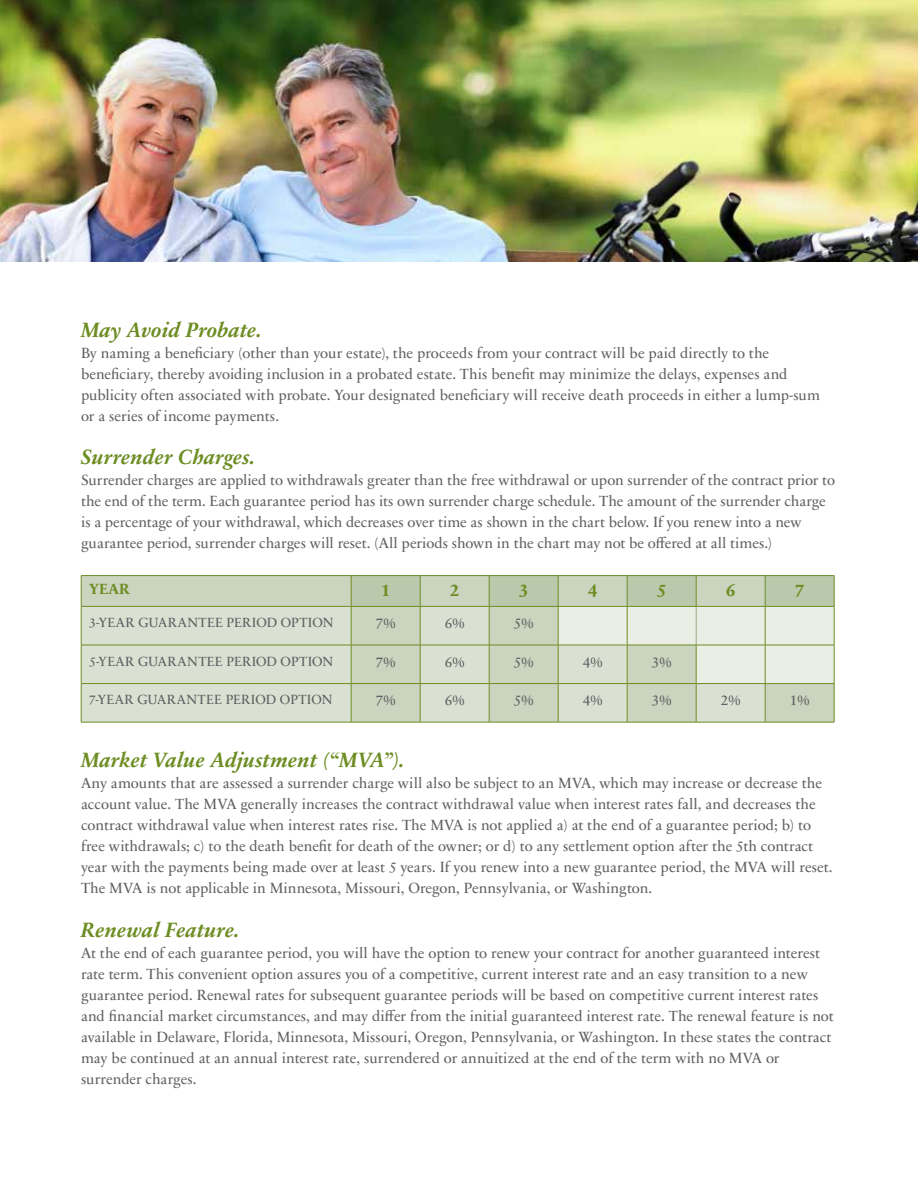
<style>
.page{position:relative;width:918px;height:1188px;background:#fff}
.page>*{position:absolute;margin:0;border:0;box-sizing:border-box;transform-origin:0 0}
.t1{font:italic 700 21px "Sabon Next LT";letter-spacing:.01em;color:#6d8d23}
.t2{font:700 18px "Sabon Next LT";color:#6d8d23}
.t3{font:15px/21px "Sabon Next LT";color:#5f6062}
.t4{font:700 15px "Sabon Next LT";color:#6d8d23}
.t5{font:13.5px "Sabon Next LT";color:#5f6062}
</style>
<div class="page">
<img style="left:0;top:0;width:918px;height:262px">
<div style="left:82px;top:576px;width:752px;height:146px;background:#cad4be"></div>
<svg style="left:82px;top:607px;width:683px;height:115px;background:#d6ddcc"></svg>
<svg style="left:352px;top:576px;width:482px;height:107px;background:#d2dbc8"></svg>
<hr style="left:627px;top:607px;width:1px;height:38px;background:#6d8d23">
<hr style="left:696px;top:607px;width:1px;height:38px;background:#95aa7d">
<hr style="left:558px;top:606px;width:69px;height:1px;background:#6d8d23">
<hr style="left:558px;top:607px;width:1px;height:38px;background:#6d8d23">
<hr style="left:627px;top:606px;width:69px;height:1px;background:#6d8d23">
<hr style="left:696px;top:606px;width:69px;height:1px;background:#6d8d23">
<hr style="left:765px;top:606px;width:69px;height:1px;background:#6d8d23">
<hr style="left:834px;top:607px;width:1px;height:38px;background:#6d8d23">
<hr style="left:558px;top:645px;width:69px;height:1px;background:#6d8d23">
<hr style="left:627px;top:645px;width:69px;height:1px;background:#6d8d23">
<hr style="left:696px;top:645px;width:69px;height:1px;background:#6d8d23">
<hr style="left:765px;top:645px;width:69px;height:1px;background:#6d8d23">
<hr style="left:81px;top:575px;width:270px;height:1px;background:#6d8d23">
<hr style="left:81px;top:576px;width:1px;height:30px;background:#6d8d23">
<hr style="left:351px;top:575px;width:69px;height:1px;background:#6d8d23">
<hr style="left:351px;top:576px;width:1px;height:30px;background:#6d8d23">
<hr style="left:420px;top:575px;width:69px;height:1px;background:#6d8d23">
<hr style="left:420px;top:576px;width:1px;height:30px;background:#6d8d23">
<hr style="left:489px;top:575px;width:69px;height:1px;background:#6d8d23">
<hr style="left:489px;top:576px;width:1px;height:30px;background:#6d8d23">
<hr style="left:558px;top:575px;width:69px;height:1px;background:#6d8d23">
<hr style="left:558px;top:576px;width:1px;height:30px;background:#6d8d23">
<hr style="left:627px;top:575px;width:69px;height:1px;background:#6d8d23">
<hr style="left:627px;top:576px;width:1px;height:30px;background:#6d8d23">
<hr style="left:696px;top:575px;width:69px;height:1px;background:#6d8d23">
<hr style="left:696px;top:576px;width:1px;height:30px;background:#6d8d23">
<hr style="left:765px;top:575px;width:69px;height:1px;background:#6d8d23">
<hr style="left:765px;top:576px;width:1px;height:30px;background:#6d8d23">
<hr style="left:834px;top:576px;width:1px;height:30px;background:#6d8d23">
<hr style="left:81px;top:606px;width:270px;height:1px;background:#6d8d23">
<hr style="left:81px;top:607px;width:1px;height:38px;background:#6d8d23">
<hr style="left:351px;top:606px;width:69px;height:1px;background:#6d8d23">
<hr style="left:351px;top:607px;width:1px;height:38px;background:#6d8d23">
<hr style="left:420px;top:606px;width:69px;height:1px;background:#6d8d23">
<hr style="left:420px;top:607px;width:1px;height:38px;background:#6d8d23">
<hr style="left:489px;top:606px;width:69px;height:1px;background:#6d8d23">
<hr style="left:489px;top:607px;width:1px;height:38px;background:#6d8d23">
<hr style="left:765px;top:607px;width:1px;height:38px;background:#6d8d23">
<hr style="left:81px;top:645px;width:270px;height:1px;background:#6d8d23">
<hr style="left:81px;top:645px;width:1px;height:38px;background:#6d8d23">
<hr style="left:351px;top:645px;width:69px;height:1px;background:#6d8d23">
<hr style="left:351px;top:645px;width:1px;height:38px;background:#6d8d23">
<hr style="left:420px;top:645px;width:69px;height:1px;background:#6d8d23">
<hr style="left:420px;top:645px;width:1px;height:38px;background:#6d8d23">
<hr style="left:489px;top:645px;width:69px;height:1px;background:#6d8d23">
<hr style="left:489px;top:645px;width:1px;height:38px;background:#6d8d23">
<hr style="left:558px;top:645px;width:1px;height:38px;background:#6d8d23">
<hr style="left:627px;top:645px;width:1px;height:38px;background:#6d8d23">
<hr style="left:696px;top:645px;width:1px;height:38px;background:#6d8d23">
<hr style="left:765px;top:645px;width:1px;height:38px;background:#6d8d23">
<hr style="left:834px;top:645px;width:1px;height:38px;background:#6d8d23">
<hr style="left:81px;top:683px;width:270px;height:1px;background:#6d8d23">
<hr style="left:81px;top:684px;width:1px;height:38px;background:#6d8d23">
<hr style="left:351px;top:683px;width:69px;height:1px;background:#6d8d23">
<hr style="left:351px;top:684px;width:1px;height:38px;background:#6d8d23">
<hr style="left:420px;top:683px;width:69px;height:1px;background:#6d8d23">
<hr style="left:420px;top:684px;width:1px;height:38px;background:#6d8d23">
<hr style="left:489px;top:683px;width:69px;height:1px;background:#6d8d23">
<hr style="left:489px;top:684px;width:1px;height:38px;background:#6d8d23">
<hr style="left:558px;top:683px;width:69px;height:1px;background:#6d8d23">
<hr style="left:558px;top:684px;width:1px;height:38px;background:#6d8d23">
<hr style="left:627px;top:683px;width:69px;height:1px;background:#6d8d23">
<hr style="left:627px;top:684px;width:1px;height:38px;background:#6d8d23">
<hr style="left:696px;top:683px;width:69px;height:1px;background:#6d8d23">
<hr style="left:696px;top:684px;width:1px;height:38px;background:#6d8d23">
<hr style="left:765px;top:683px;width:69px;height:1px;background:#6d8d23">
<hr style="left:765px;top:684px;width:1px;height:38px;background:#6d8d23">
<hr style="left:834px;top:684px;width:1px;height:38px;background:#6d8d23">
<hr style="left:81px;top:722px;width:270px;height:1px;background:#6d8d23">
<hr style="left:351px;top:722px;width:69px;height:1px;background:#6d8d23">
<hr style="left:420px;top:722px;width:69px;height:1px;background:#6d8d23">
<hr style="left:489px;top:722px;width:69px;height:1px;background:#6d8d23">
<hr style="left:558px;top:722px;width:69px;height:1px;background:#6d8d23">
<hr style="left:627px;top:722px;width:69px;height:1px;background:#6d8d23">
<hr style="left:696px;top:722px;width:69px;height:1px;background:#6d8d23">
<hr style="left:765px;top:722px;width:69px;height:1px;background:#6d8d23">
<h1 class="t1" style="left:81px;top:317px;width:182px">May Avoid Probate.</h1>
<p class="t3" style="left:81px;top:343px;width:741px">By naming a beneficiary (other than your estate), the proceeds from your contract will be paid directly to the beneficiary, thereby avoiding inclusion in a probated estate. This benefit may minimize the delays, expenses and publicity often associated with probate. Your designated beneficiary will receive death proceeds in either a lump-sum or a series of income payments.</p>
<h1 class="t1" style="left:81px;top:445px;width:176px">Surrender Charges.</h1>
<p class="t3" style="left:81px;top:470px;width:756px">Surrender charges are applied to withdrawals greater than the free withdrawal or upon surrender of the contract prior to the end of the term. Each guarantee period has its own surrender charge schedule. The amount of the surrender charge is a percentage of your withdrawal, which decreases over time as shown in the chart below. If you renew into a new guarantee period, surrender charges will reset. (All periods shown in the chart may not be offered at all times.)</p>
<p class="t4" style="left:89px;top:580px;width:42px">YEAR</p>
<p class="t2" style="left:381px;top:579px;width:10px">1</p>
<p class="t2" style="left:450px;top:579px;width:10px">2</p>
<p class="t2" style="left:519px;top:579px;width:10px">3</p>
<p class="t2" style="left:588px;top:579px;width:10px">4</p>
<p class="t2" style="left:657px;top:579px;width:10px">5</p>
<p class="t2" style="left:726px;top:579px;width:10px">6</p>
<p class="t2" style="left:795px;top:579px;width:10px">7</p>
<p class="t5" style="left:89px;top:615px;width:29px">3-Year</p>
<p class="t5" style="left:138px;top:615px;width:21px">Guarantee</p>
<p class="t5" style="left:227px;top:615px;width:63px">Period Opti</p>
<p class="t5" style="left:312px;top:615px;width:20px">on</p>
<p class="t3" style="left:376px;top:613px;width:21px">7%</p>
<p class="t3" style="left:445px;top:613px;width:21px">6%</p>
<p class="t3" style="left:514px;top:613px;width:21px">5%</p>
<p class="t5" style="left:89px;top:653px;width:28px">5-Year</p>
<p class="t5" style="left:138px;top:653px;width:21px">Guarantee</p>
<p class="t5" style="left:226px;top:653px;width:63px">Period Opti</p>
<p class="t5" style="left:312px;top:653px;width:20px">on</p>
<p class="t3" style="left:376px;top:651px;width:21px">7%</p>
<p class="t3" style="left:445px;top:651px;width:21px">6%</p>
<p class="t3" style="left:514px;top:651px;width:21px">5%</p>
<p class="t3" style="left:583px;top:651px;width:21px">4%</p>
<p class="t3" style="left:652px;top:651px;width:21px">3%</p>
<p class="t5" style="left:89px;top:692px;width:28px">7-Year</p>
<p class="t5" style="left:138px;top:692px;width:21px">Guarantee</p>
<p class="t5" style="left:226px;top:692px;width:63px">Period Opti</p>
<p class="t5" style="left:312px;top:692px;width:20px">on</p>
<p class="t3" style="left:376px;top:690px;width:21px">7%</p>
<p class="t3" style="left:445px;top:690px;width:21px">6%</p>
<p class="t3" style="left:514px;top:690px;width:21px">5%</p>
<p class="t3" style="left:583px;top:690px;width:21px">4%</p>
<p class="t3" style="left:652px;top:690px;width:21px">3%</p>
<p class="t3" style="left:721px;top:690px;width:21px">2%</p>
<p class="t3" style="left:790px;top:690px;width:21px">1%</p>
<h1 class="t1" style="left:81px;top:748px;width:325px">Market Value Adjustment (“MVA”).</h1>
<p class="t3" style="left:81px;top:773px;width:753px">Any amounts that are assessed a surrender charge will also be subject to an MVA, which may increase or decrease the account value. The MVA generally increases the contract withdrawal value when interest rates fall, and decreases the contract withdrawal value when interest rates rise. The MVA is not applied a) at the end of a guarantee period; b) to free withdrawals; c) to the death benefit for death of the owner; or d) to any settlement option after the 5th contract year with the payments being made over at least 5 years. If you renew into a new guarantee period, the MVA will reset.<br>The MVA is not applicable in Minnesota, Missouri, Oregon, Pennsylvania, or Washington.</p>
<h1 class="t1" style="left:81px;top:917px;width:160px">Renewal Feature.</h1>
<p class="t3" style="left:81px;top:943px;width:754px">At the end of each guarantee period, you will have the option to renew your contract for another guaranteed interest rate term. This convenient option assures you of a competitive, current interest rate and an easy transition to a new guarantee period. Renewal rates for subsequent guarantee periods will be based on competitive current interest rates and financial market circumstances, and may differ from the initial guaranteed interest rate. The renewal feature is not available in Delaware, Florida, Minnesota, Missouri, Oregon, Pennsylvania, or Washington. In these states the contract may be continued at an annual interest rate, surrendered or annuitized at the end of the term with no MVA or surrender charges.</p>
</div>
